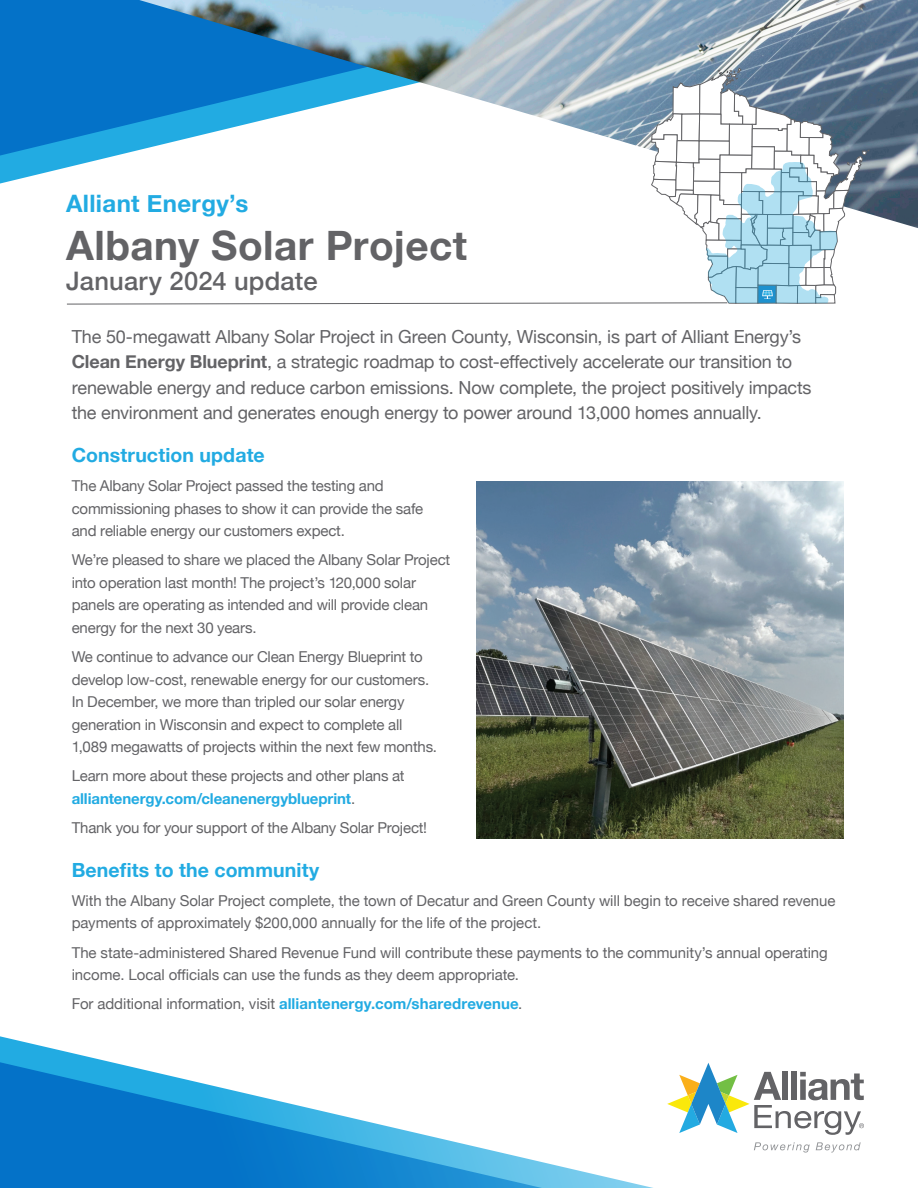
<style>
.page{position:relative;width:918px;height:1188px;background:#fff}
.page>*{position:absolute;margin:0;border:0;box-sizing:border-box;transform-origin:0 0}
.t1{font:700 40.5px "Helvetica Neue";letter-spacing:.01em;color:#636366}
.t2{font:500 25.5px "Helvetica Neue";letter-spacing:.01em;color:#636366}
.t3{font:700 24px "Helvetica Neue";letter-spacing:.015em;color:#22abe2}
.t4{font:700 19.5px "Helvetica Neue";letter-spacing:.005em;color:#22abe2}
.t5{font:18px/25.5px "Helvetica Neue";letter-spacing:-.01em;color:#636366}
.t6{font:15px/22.5px "Helvetica Neue";letter-spacing:-.01em;color:#636366}
.s1{font-weight:700}
.s2{font-weight:700;color:#22abe2}
</style>
<div class="page">
<svg style="left:0;top:1036px;width:816px;height:152px"></svg>
<svg style="left:754px;top:1142px;width:56px;height:11px"></svg>
<svg style="left:816px;top:1142px;width:45px;height:11px"></svg>
<svg style="left:667px;top:1063px;width:197px;height:72px"></svg>
<svg style="left:0;top:0;width:139px;height:169px;background:#0677ca"></svg>
<img style="left:139px;top:0;width:779px;height:228px">
<svg style="left:66px;top:42px;width:804px;height:263px"></svg>
<img style="left:476px;top:482px;width:367px;height:356px">
<p class="t3" style="left:66px;top:185px;width:184px">Alliant Energy’s</p>
<p class="t1" style="left:66px;top:213px;width:403px">Albany Solar Project</p>
<p class="t2" style="left:66px;top:260px;width:253px">January 2024 update</p>
<p class="t5" style="left:72px;top:325px;width:741px">The 50-megawatt Albany Solar Project in Green County, Wisconsin, is part of Alliant Energy’s <span class="s1">Clean Energy Blueprint</span>, a strategic roadmap to cost-effectively accelerate our transition to renewable energy and reduce carbon emissions. Now complete, the project positively impacts the environment and generates enough energy to power around 13,000 homes annually.</p>
<p class="t4" style="left:72px;top:440px;width:195px">Construction update</p>
<p class="t6" style="left:72px;top:475px;width:353px">The Albany Solar Project passed the testing and commissioning phases to show it can provide the safe and reliable energy our customers expect.</p>
<p class="t6" style="left:72px;top:550px;width:380px">We’re pleased to share we placed the Albany Solar Project into operation last month! The project’s 120,000 solar panels are operating as intended and will provide clean energy for the next 30 years.</p>
<p class="t6" style="left:72px;top:646px;width:367px">We continue to advance our Clean Energy Blueprint to develop low-cost, renewable energy for our customers.<br>In December, we more than tripled our solar energy generation in Wisconsin and expect to complete all 1,089 megawatts of projects within the next few months.</p>
<p class="t6" style="left:72px;top:766px;width:335px">Learn more about these projects and other plans at <span class="s2">alliantenergy.com/cleanenergyblueprint</span>.</p>
<p class="t6" style="left:72px;top:817px;width:357px">Thank you for your support of the Albany Solar Project!</p>
<p class="t4" style="left:72px;top:854px;width:249px">Benefits to the community</p>
<p class="t6" style="left:72px;top:890px;width:765px">With the Albany Solar Project complete, the town of Decatur and Green County will begin to receive shared revenue payments of approximately $200,000 annually for the life of the project.</p>
<p class="t6" style="left:72px;top:942px;width:758px">The state-administered Shared Revenue Fund will contribute these payments to the community’s annual operating income. Local officials can use the funds as they deem appropriate.</p>
<p class="t6" style="left:72px;top:994px;width:452px">For additional information, visit <span class="s2">alliantenergy.com/sharedrevenue</span>.</p>
</div>
